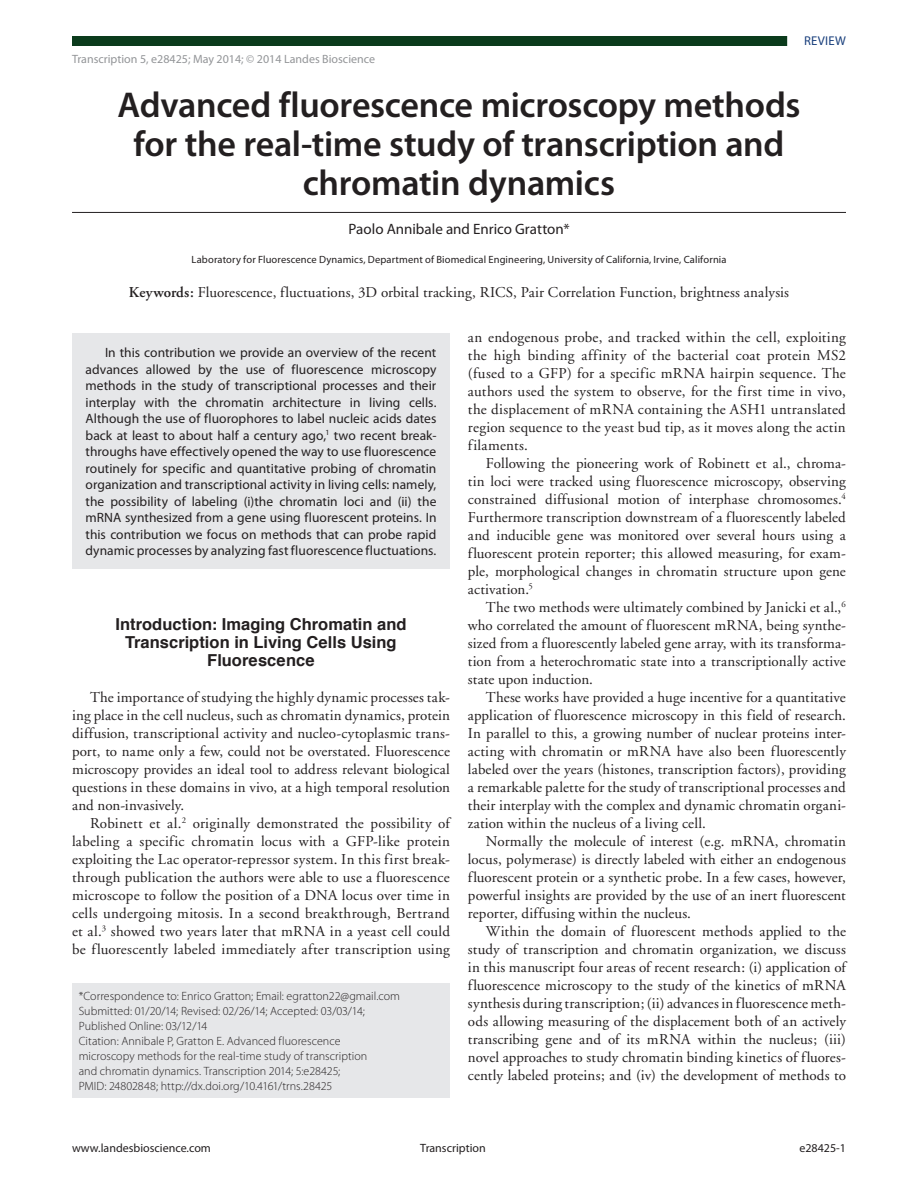
<style>
.page{position:relative;width:918px;height:1188px;background:#fff}
.page>*{position:absolute;margin:0;border:0;box-sizing:border-box;transform-origin:0 0}
.t1{font:600 36px/39px "Myriad Pro";letter-spacing:-.01em;color:#231f20;text-align:center}
.t2{font:700 16.5px/18px "Helvetica";color:#231f20;text-align:center}
.t3{font:15px/18px "Adobe Garamond";letter-spacing:.01em;color:#231f20;text-align:justify}
.t4{font:15px "Myriad Pro";color:#231f20}
.t5{font:13.5px/16.5px "Myriad Pro";letter-spacing:.005em;color:#231f20;text-align:justify}
.t6{font:12.75px "Myriad Pro";letter-spacing:.015em;color:#193f7c}
.t7{font:300 12px/15px "Myriad Pro";letter-spacing:.005em;color:#231f20}
.t8{font:12px "Myriad Pro";color:#939598}
.t9{font:12px "Myriad Pro";color:#231f20}
.t10{font:10.5px "Myriad Pro";letter-spacing:.015em;color:#231f20}
.s1{font-weight:600}
</style>
<div class="page">
<div style="left:72px;top:36px;width:774px;height:10px;background:#0b3b1c"></div>
<svg style="left:787px;top:36px;width:59px;height:10px"></svg>
<div style="left:72px;top:984px;width:378px;height:114px;background:#e6e7e9"></div>
<hr style="left:72px;top:212px;width:774px;height:1px;background:#231f20">
<div style="left:72px;top:334px;width:378px;height:235px;background:#e6e7e9"></div>
<p class="t8" style="left:72px;top:52px;width:305px">Transcription 5, e28425; May 2014; © 2014 Landes Bioscience</p>
<p class="t6" style="left:804px;top:33px;width:43px">Review</p>
<h1 class="t1" style="left:117px;top:85px;width:685px">Advanced fluorescence microscopy methods for the real-time study of transcription and chromatin dynamics</h1>
<p class="t4" style="left:348px;top:220px;width:223px">Paolo Annibale and Enrico Gratton*</p>
<p class="t10" style="left:191px;top:253px;width:537px">Laboratory for Fluorescence Dynamics, Department of Biomedical Engineering, University of California, Irvine, California</p>
<p class="t3" style="left:129px;top:283px;width:662px"><span class="s1">Keywords:</span> Fluorescence, fluctuations, 3D orbital tracking, RICS, Pair Correlation Function, brightness analysis</p>
<p class="t5" style="left:86px;top:344px;width:353px;text-indent:20px">In this contribution we provide an overview of the recent advances allowed by the use of fluorescence microscopy methods in the study of transcriptional processes and their interplay with the chromatin architecture in living cells.<br>Although the use of fluorophores to label nucleic acids dates back at least to about half a century ago,<sup>1</sup> two recent break&shy;throughs have effectively opened the way to use fluorescence routinely for specific and quantitative probing of chromatin organization and transcriptional activity in living cells: namely, the possibility of labeling (i)the chromatin loci and (ii) the mRNA synthesized from a gene using fluorescent proteins. In this contribution we focus on methods that can probe rapid dynamic processes by analyzing fast fluorescence fluctuations.</p>
<p class="t2" style="left:115px;top:616px;width:293px">Introduction: Imaging Chromatin and<br>Transcription in Living Cells Using<br>Fluorescence</p>
<p class="t3" style="left:72px;top:689px;width:380px;text-indent:18px">The importance of studying the highly dynamic processes tak&shy;ing place in the cell nucleus, such as chromatin dynamics, protein diffusion, transcriptional activity and nucleo-cytoplasmic trans&shy;port, to name only a few, could not be overstated. Fluorescence microscopy provides an ideal tool to address relevant biological questions in these domains in vivo, at a high temporal resolution and non-invasively.</p>
<p class="t3" style="left:72px;top:815px;width:380px;text-indent:18px">Robinett et al.<sup>2</sup> originally demonstrated the possibility of labeling a specific chromatin locus with a GFP-like protein exploiting the Lac operator-repressor system. In this first break&shy;through publication the authors were able to use a fluorescence microscope to follow the position of a DNA locus over time in cells undergoing mitosis. In a second breakthrough, Bertrand et al.<sup>3</sup> showed two years later that mRNA in a yeast cell could be fluorescently labeled immediately after transcription using</p>
<p class="t7" style="left:79px;top:988px;width:323px">*Correspondence to: Enrico Gratton; Email: egratton22@gmail.com Submitted: 01/20/14; Revised: 02/26/14; Accepted: 03/03/14; Published Online: 03/12/14<br>Citation: Annibale P, Gratton E. Advanced fluorescence<br>microscopy methods for the real-time study of transcription<br>and chromatin dynamics. Transcription 2014; 5:e28425;<br>PMID: 24802848; http://dx.doi.org/10.4161/trns.28425</p>
<p class="t3" style="left:468px;top:329px;width:379px">an endogenous probe, and tracked within the cell, exploiting the high binding affinity of the bacterial coat protein MS2 (fused to a GFP) for a specific mRNA hairpin sequence. The authors used the system to observe, for the first time in vivo, the displacement of mRNA containing the ASH1 untranslated region sequence to the yeast bud tip, as it moves along the actin filaments.</p>
<p class="t3" style="left:468px;top:455px;width:379px;text-indent:18px">Following the pioneering work of Robinett et al., chroma&shy;tin loci were tracked using fluorescence microscopy, observing constrained diffusional motion of interphase chromosomes.<sup>4<br></sup>Furthermore transcription downstream of a fluorescently labeled and inducible gene was monitored over several hours using a fluorescent protein reporter; this allowed measuring, for exam&shy;ple, morphological changes in chromatin structure upon gene activation.<sup>5</sup></p>
<p class="t3" style="left:468px;top:599px;width:379px;text-indent:18px">The two methods were ultimately combined by Janicki et al.,<sup>6 </sup>who correlated the amount of fluorescent mRNA, being synthe&shy;sized from a fluorescently labeled gene array, with its transforma&shy;tion from a heterochromatic state into a transcriptionally active state upon induction.</p>
<p class="t3" style="left:468px;top:689px;width:379px;text-indent:18px">These works have provided a huge incentive for a quantitative application of fluorescence microscopy in this field of research.<br>In parallel to this, a growing number of nuclear proteins inter&shy;acting with chromatin or mRNA have also been fluorescently labeled over the years (histones, transcription factors), providing a remarkable palette for the study of transcriptional processes and their interplay with the complex and dynamic chromatin organi&shy;zation within the nucleus of a living cell.</p>
<p class="t3" style="left:468px;top:833px;width:379px;text-indent:18px">Normally the molecule of interest (e.g. mRNA, chromatin locus, polymerase) is directly labeled with either an endogenous fluorescent protein or a synthetic probe. In a few cases, however, powerful insights are provided by the use of an inert fluorescent reporter, diffusing within the nucleus.</p>
<p class="t3" style="left:468px;top:923px;width:380px;text-indent:18px">Within the domain of fluorescent methods applied to the study of transcription and chromatin organization, we discuss in this manuscript four areas of recent research: (i) application of fluorescence microscopy to the study of the kinetics of mRNA synthesis during transcription; (ii) advances in fluorescence meth&shy;ods allowing measuring of the displacement both of an actively transcribing gene and of its mRNA within the nucleus; (iii) novel approaches to study chromatin binding kinetics of fluores&shy;cently labeled proteins; and (iv) the development of methods to</p>
<p class="t9" style="left:72px;top:1141px;width:140px">www.landesbioscience.com</p>
<p class="t9" style="left:420px;top:1141px;width:67px">Transcription</p>
<p class="t9" style="left:799px;top:1141px;width:48px">e28425-1</p>
</div>
